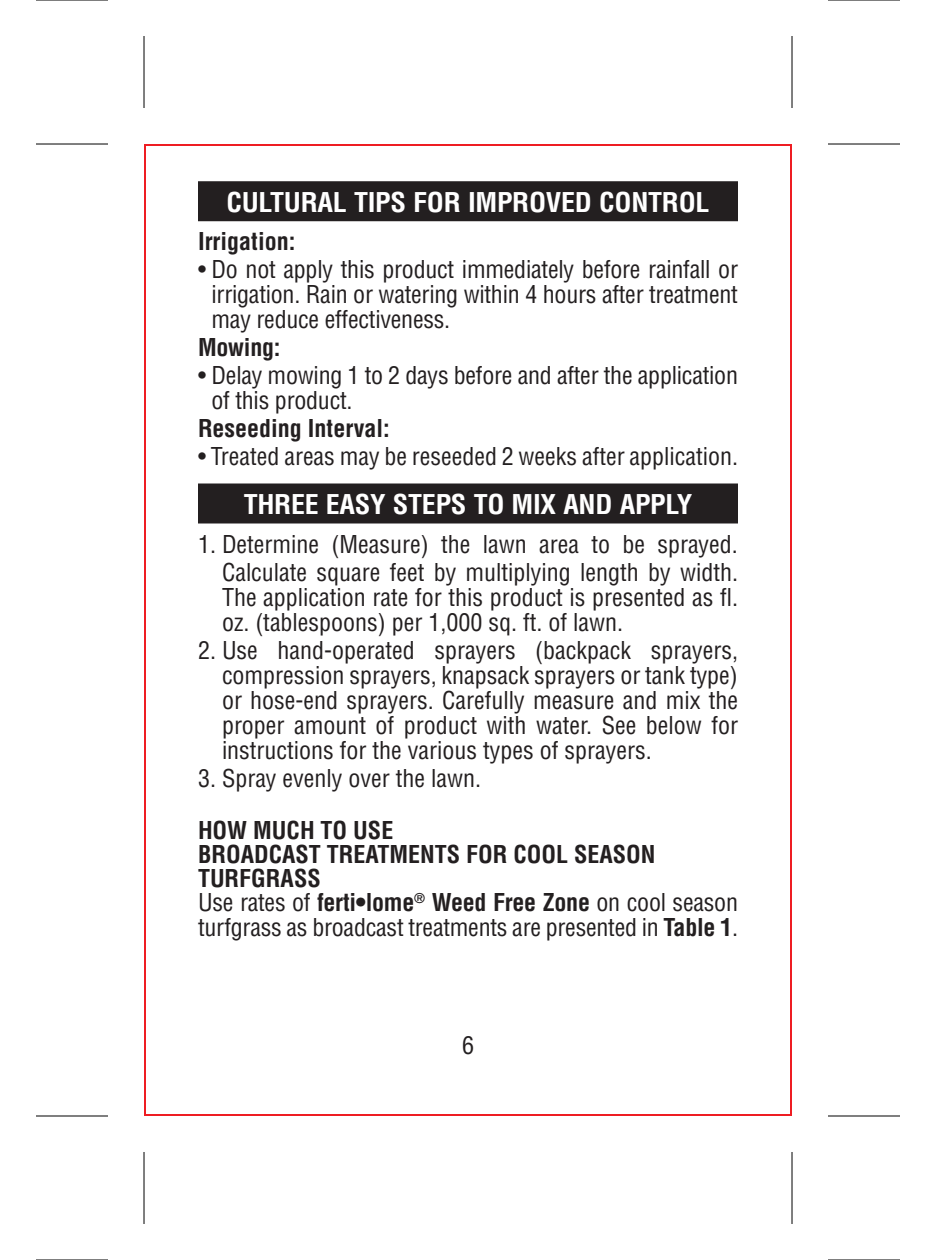
<style>
.page{position:relative;width:936px;height:1260px;background:#fff}
.page>*{position:absolute;margin:0;border:0;box-sizing:border-box;transform-origin:0 0}
.HEADING{font:700 condensed 26.8px "Helvetica LT Std";letter-spacing:-.01em;color:#fff;scale:1.05 1}
.body_text{font:condensed 24px/24.8px "Helvetica LT Std";color:#231f20}
.body_text-2{font:700 condensed 24px/24px "Helvetica LT Std";color:#231f20}
.body_text_-_end{font:condensed 24px "Helvetica LT Std";color:#231f20}
.s1{font-weight:700}
</style>
<div class="page">
<hr style="left:36px;top:143px;width:72px;height:2px;background:#000">
<hr style="left:36px;top:0;width:72px;height:1px;background:#000">
<hr style="left:828px;top:143px;width:72px;height:2px;background:#000">
<hr style="left:828px;top:0;width:72px;height:1px;background:#000">
<hr style="left:36px;top:1115px;width:72px;height:2px;background:#000">
<hr style="left:36px;top:1259px;width:72px;height:1px;background:#000">
<hr style="left:828px;top:1115px;width:72px;height:2px;background:#000">
<hr style="left:828px;top:1259px;width:72px;height:1px;background:#000">
<hr style="left:143px;top:36px;width:2px;height:72px;background:#000">
<hr style="left:791px;top:36px;width:2px;height:72px;background:#000">
<hr style="left:143px;top:1152px;width:2px;height:72px;background:#000">
<hr style="left:791px;top:1152px;width:2px;height:72px;background:#000">
<div style="left:198px;top:181px;width:540px;height:40px;background:#231f20"></div>
<div style="left:198px;top:484px;width:540px;height:40px;background:#231f20"></div>
<p class="HEADING" style="left:226px;top:185px;width:462px">CULTURAL TIPS FOR IMPROVED CONTROL</p>
<p class="body_text-2" style="left:198px;top:229px;width:99px">Irrigation:</p>
<p class="body_text" style="left:212px;top:257px;width:528px;text-align:justify;text-indent:-14px">• Do not apply this product immediately before rainfall or irrigation. Rain or watering within 4 hours after treatment may reduce effectiveness.</p>
<p class="body_text-2" style="left:198px;top:335px;width:84px">Mowing:</p>
<p class="body_text" style="left:212px;top:363px;width:528px;text-indent:-14px">• Delay mowing 1 to 2 days before and after the application of this product.</p>
<p class="body_text-2" style="left:198px;top:416px;width:193px">Reseeding Interval:</p>
<p class="body_text_-_end" style="left:198px;top:442px;width:542px">• Treated areas may be reseeded 2 weeks after application.</p>
<p class="HEADING" style="left:244px;top:488px;width:429px">THREE EASY STEPS TO MIX AND APPLY</p>
<p class="body_text" style="left:198px;top:530px;width:542px;line-height:28px;text-align:right">1. Determine (Measure) the lawn area to be sprayed.<br>Calculate square feet by multiplying length by width.</p>
<p class="body_text" style="left:222px;top:584px;width:518px">The application rate for this product is presented as fl. oz. (tablespoons) per 1,000 sq. ft. of lawn.</p>
<p class="body_text" style="left:222px;top:637px;width:518px;text-align:justify;text-indent:-24px">2. Use hand-operated sprayers (backpack sprayers, compression sprayers, knapsack sprayers or tank type) or hose-end sprayers. Carefully measure and mix the proper amount of product with water. See below for instructions for the various types of sprayers.</p>
<p class="body_text" style="left:198px;top:765px;width:285px">3. Spray evenly over the lawn.</p>
<p class="body_text-2" style="left:198px;top:818px;width:197px">HOW MUCH TO USE</p>
<p class="body_text-2" style="left:198px;top:842px;width:459px">BROADCAST TREATMENTS FOR COOL SEASON<br>TURFGRASS</p>
<p class="body_text" style="left:198px;top:889px;width:542px">Use rates of <span class="s1">ferti•lome</span><sup>®</sup> <span class="s1">Weed Free Zone</span> on cool season turfgrass as broadcast treatments are presented in <span class="s1">Table 1</span>.</p>
<p class="body_text" style="left:462px;top:1033px;width:13px">6</p>
</div>
